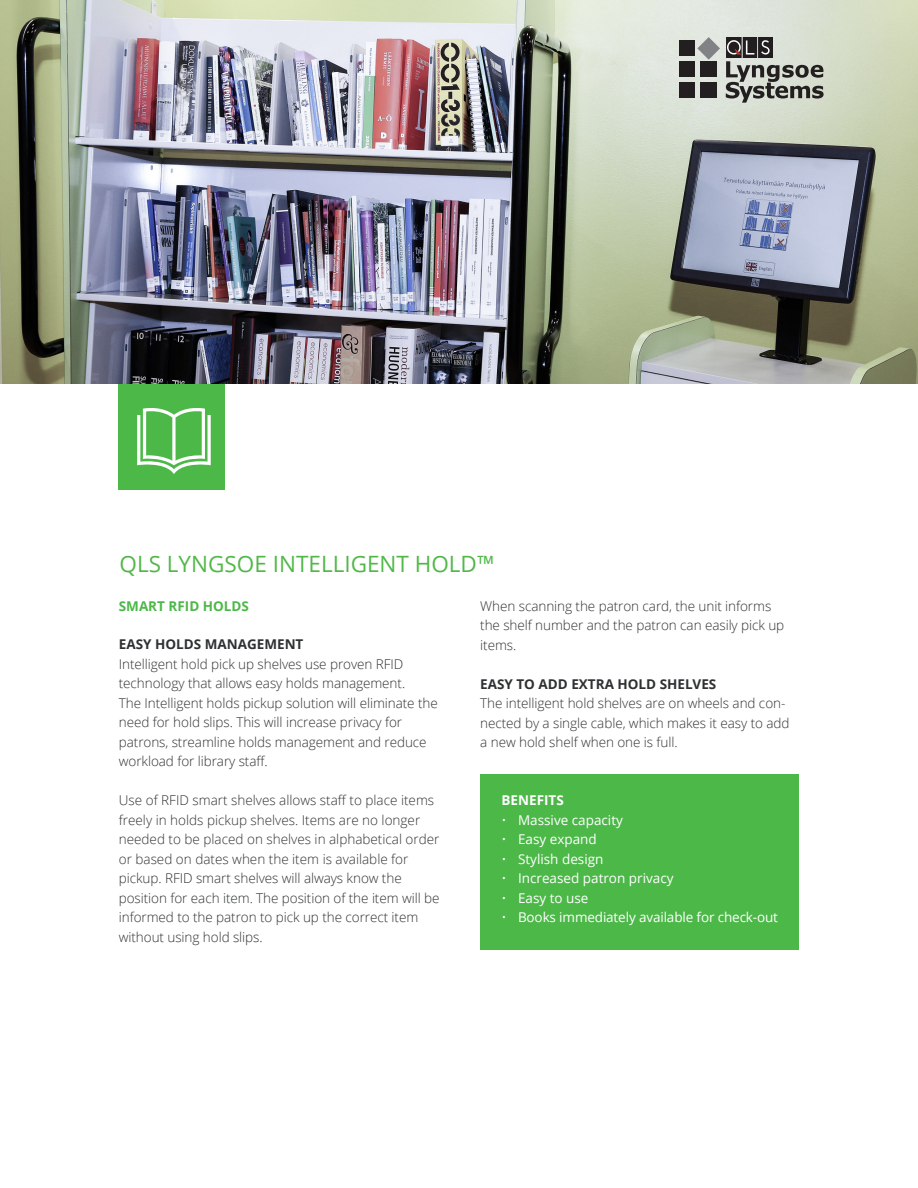
<style>
.page{position:relative;width:918px;height:1188px;background:#fff}
.page>*{position:absolute;margin:0;border:0;box-sizing:border-box;transform-origin:0 0}
.t1{font:22.5px "Open Sans";color:#51b848}
.Bodytext_9_13_Dark_G{font:300 13.5px/19.5px "Open Sans";letter-spacing:-.005em;color:#2e3132}
.BOX__Bodytext_9_13_W{font:13.5px "Open Sans";color:#fff}
.Bodytext_9_13_Dark_G-2{font:700 13.5px "Open Sans";color:#2e3132}
.Bodytext_9_13_Dark_G-3{font:700 13.5px "Open Sans";color:#4cb848}
.BOX__Bodytext_9_13_W-2{font:700 13.5px "Open Sans";color:#fff}
.s1{font-weight:700}
.s2{font-weight:300}
</style>
<div class="page">
<div style="left:119px;top:384px;width:106px;height:106px;background:#4cb848"></div>
<svg style="left:137px;top:408px;width:74px;height:66px"></svg>
<div style="left:480px;top:774px;width:319px;height:175px;background:#4cb848"></div>
<img style="left:0;top:0;width:918px;height:384px">
<svg style="left:697px;top:37px;width:23px;height:23px"></svg>
<div style="left:679px;top:40px;width:16px;height:16px;background:#231f20"></div>
<div style="left:679px;top:61px;width:16px;height:16px;background:#231f20"></div>
<div style="left:679px;top:82px;width:16px;height:16px;background:#231f20"></div>
<div style="left:701px;top:61px;width:16px;height:16px;background:#231f20"></div>
<div style="left:701px;top:82px;width:16px;height:16px;background:#231f20"></div>
<svg style="left:726px;top:61px;width:98px;height:42px;background:#949790"></svg>
<img style="left:726px;top:38px;width:47px;height:20px">
<h1 class="t1" style="left:120px;top:549px;width:376px">QLS LYNGSOE INTELLIGENT HOLD™</h1>
<p class="Bodytext_9_13_Dark_G-3" style="left:119px;top:596px;width:132px">SMART RFID HOLDS</p>
<p class="Bodytext_9_13_Dark_G" style="left:119px;top:634px;width:321px"><span class="s1">EASY HOLDS MANAGEMENT<br></span>Intelligent hold pick up shelves use proven RFID technology that allows easy holds management.<br>The Intelligent holds pickup solution will eliminate the need for hold slips. This will increase privacy for patrons, streamline holds management and reduce workload for library staff.</p>
<p class="Bodytext_9_13_Dark_G" style="left:119px;top:790px;width:322px">Use of RFID smart shelves allows staff to place items freely in holds pickup shelves. Items are no longer needed to be placed on shelves in alphabetical order or based on dates when the item is available for pickup. RFID smart shelves will always know the position for each item. The position of the item will be informed to the patron to pick up the correct item without using hold slips.</p>
<p class="Bodytext_9_13_Dark_G" style="left:480px;top:596px;width:306px">When scanning the patron card, the unit informs the shelf number and the patron can easily pick up items.</p>
<p class="Bodytext_9_13_Dark_G-2" style="left:480px;top:674px;width:238px">EASY TO ADD EXTRA HOLD SHELVES</p>
<p class="Bodytext_9_13_Dark_G" style="left:480px;top:693px;width:311px">The intelligent hold shelves are on wheels and con&shy;nected by a single cable, which makes it easy to add a new hold shelf when one is full.</p>
<p class="BOX__Bodytext_9_13_W-2" style="left:502px;top:791px;width:64px">BENEFITS</p>
<p class="BOX__Bodytext_9_13_W" style="left:502px;top:811px;width:123px"><span class="s2">•</span> Massive capacity</p>
<p class="BOX__Bodytext_9_13_W" style="left:502px;top:830px;width:97px"><span class="s2">•</span> Easy expand</p>
<p class="BOX__Bodytext_9_13_W" style="left:502px;top:850px;width:103px"><span class="s2">•</span> Stylish design</p>
<p class="BOX__Bodytext_9_13_W" style="left:502px;top:869px;width:174px"><span class="s2">•</span> Increased patron privacy</p>
<p class="BOX__Bodytext_9_13_W" style="left:502px;top:889px;width:88px"><span class="s2">•</span> Easy to use</p>
<p class="BOX__Bodytext_9_13_W" style="left:502px;top:908px;width:278px"><span class="s2">•</span> Books immediately available for check-out</p>
</div>
